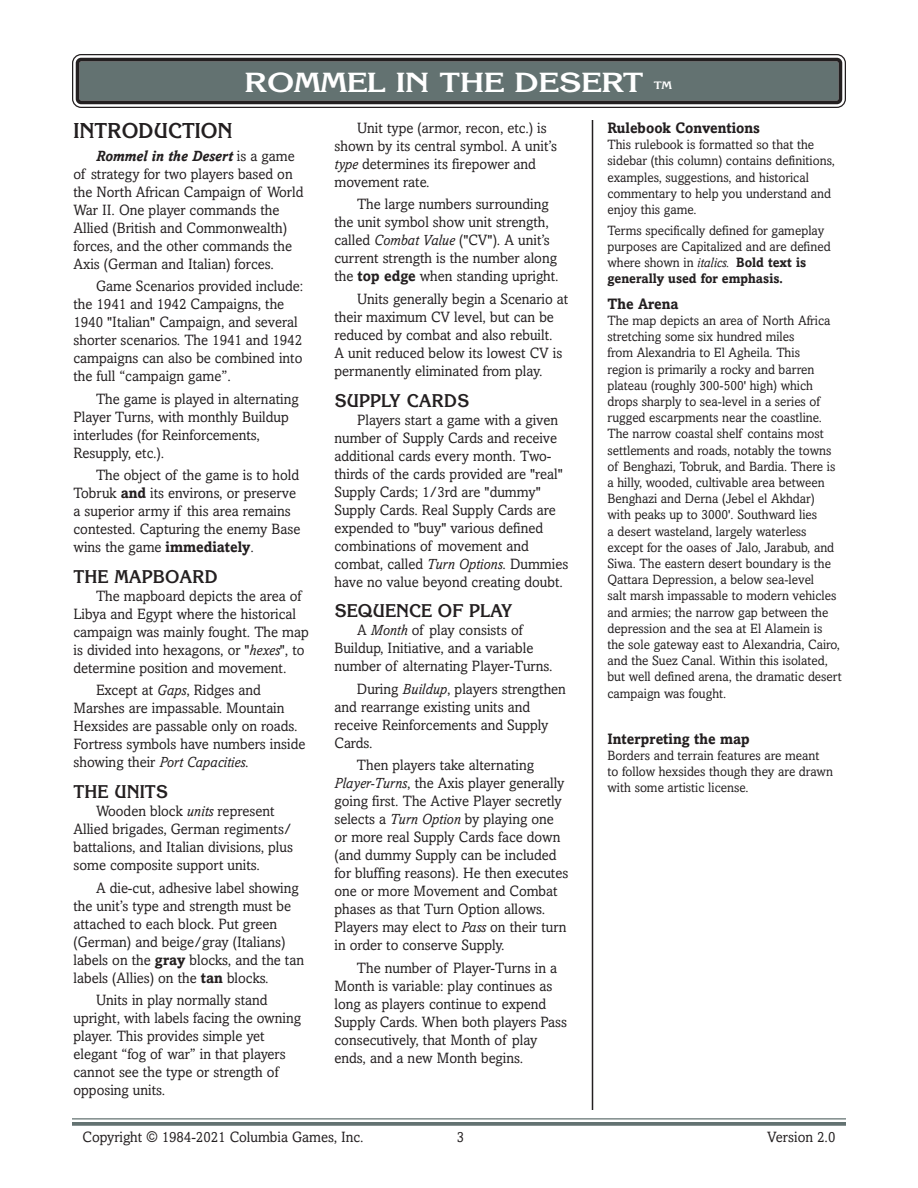
<style>
.page{position:relative;width:918px;height:1188px;background:#fff}
.page>*{position:absolute;margin:0;border:0;box-sizing:border-box;transform-origin:0 0}
.t1{font:700 27px "Korinna";letter-spacing:-.02em;color:#fff;scale:1.2 1}
.Heading_1{font:700 21px "Korinna";color:#231f20;scale:.95 1}
.Heading_3{font:700 18px "Korinna";color:#231f20;scale:.95 1}
.t2{font:15px/18px "Amasis";color:#231f20;scale:.95 1}
.Sidebar_Head{font:700 15px "Amasis";color:#231f20;scale:.95 1}
.Sidebar{font:13.5px/16.2px "Amasis";color:#231f20;scale:.95 1}
.t3{font:700 10.5px "Korinna";color:#fff;scale:1.2 1}
.s1{font-weight:700;font-style:italic}
.s2{font-weight:700}
.s3{font-style:italic}
</style>
<div class="page">
<div style="left:76px;top:58px;width:766px;height:46px;background:#637271;border-radius:5px"></div>
<div style="left:72px;top:54px;width:774px;height:54px;border:8px solid #fff;border-radius:5px"></div>
<div style="left:72px;top:54px;width:774px;height:54px;border:1px solid #231f20;border-radius:9px"></div>
<div style="left:76px;top:58px;width:766px;height:46px;border:4px solid #231f20;border-radius:4px"></div>
<hr style="left:72px;top:1118px;width:774px;height:2px;background:#637271">
<svg style="left:72px;top:1122px;width:774px;height:4px;fill:#637271"></svg>
<hr style="left:592px;top:120px;width:1px;height:990px;background:#231f20">
<p class="t1" style="left:244px;top:66px;width:334px">ROMMEL IN THE DESERT</p>
<p class="t3" style="left:654px;top:79px;width:17px">TM</p>
<p class="Heading_1" style="left:74px;top:118px;width:169px">INTRODUCTION</p>
<p class="t2" style="left:74px;top:147px;width:244px;text-indent:22px"><span class="s1">Rommel in the Desert</span> is a game of strategy for two players based on the North African Campaign of World War II. One player commands the Allied (British and Commonwealth) forces, and the other commands the Axis (German and Italian) forces.</p>
<p class="t2" style="left:74px;top:277px;width:243px;text-indent:22px">Game Scenarios provided include: the 1941 and 1942 Campaigns, the 1940 "Italian" Campaign, and several shorter scenarios. The 1941 and 1942 campaigns can also be combined into the full “campaign game”.</p>
<p class="t2" style="left:74px;top:390px;width:239px;text-indent:22px">The game is played in alternating<br>Player Turns, with monthly Buildup interludes (for Reinforcements,<br>Resupply, etc.).</p>
<p class="t2" style="left:74px;top:466px;width:240px;text-indent:22px">The object of the game is to hold Tobruk <span class="s2">and</span> its environs, or preserve a superior army if this area remains contested. Capturing the enemy Base wins the game <span class="s2">immediately</span>.</p>
<p class="Heading_3" style="left:74px;top:565px;width:153px">THE MAPBOARD</p>
<p class="t2" style="left:74px;top:587px;width:249px;text-indent:22px">The mapboard depicts the area of Libya and Egypt where the historical campaign was mainly fought. The map is divided into hexagons, or "<span class="s3">hexes</span>", to determine position and movement.</p>
<p class="t2" style="left:74px;top:681px;width:246px;text-indent:22px">Except at <span class="s3">Gaps</span>, Ridges and Marshes are impassable. Mountain Hexsides are passable only on roads.<br>Fortress symbols have numbers inside showing their <span class="s3">Port Capacities</span>.</p>
<p class="Heading_3" style="left:74px;top:781px;width:101px">THE UNITS</p>
<p class="t2" style="left:74px;top:802px;width:233px;text-indent:22px">Wooden block <span class="s3">units</span> represent Allied brigades, German regiments/ battalions, and Italian divisions, plus some composite support units.</p>
<p class="t2" style="left:74px;top:878px;width:244px;text-indent:22px">A die-cut, adhesive label showing the unit’s type and strength must be attached to each block. Put green (German) and beige/gray (Italians) labels on the <span class="s2">gray</span> blocks, and the tan labels (Allies) on the <span class="s2">tan</span> blocks.</p>
<p class="t2" style="left:74px;top:991px;width:241px;text-indent:22px">Units in play normally stand upright, with labels facing the owning player. This provides simple yet elegant “fog of war” in that players cannot see the type or strength of opposing units.</p>
<p class="t2" style="left:334px;top:119px;width:236px;text-indent:22px">Unit type (armor, recon, etc.) is shown by its central symbol. A unit’s <span class="s3">type</span> determines its firepower and movement rate.</p>
<p class="t2" style="left:334px;top:195px;width:238px;text-indent:22px">The large numbers surrounding the unit symbol show unit strength, called <span class="s3">Combat Value</span> ("CV"). A unit’s current strength is the number along the <span class="s2">top edge</span> when standing upright.</p>
<p class="t2" style="left:334px;top:290px;width:248px;text-indent:22px">Units generally begin a Scenario at their maximum CV level, but can be reduced by combat and also rebuilt.<br>A unit reduced below its lowest CV is permanently eliminated from play.</p>
<p class="Heading_3" style="left:334px;top:389px;width:143px">SUPPLY CARDS</p>
<p class="t2" style="left:334px;top:410px;width:248px;text-indent:22px">Players start a game with a given number of Supply Cards and receive additional cards every month. Two&shy;thirds of the cards provided are "real" Supply Cards; 1/3rd are "dummy" Supply Cards. Real Supply Cards are expended to "buy" various defined combinations of movement and combat, called <span class="s3">Turn Options</span>. Dummies have no value beyond creating doubt.</p>
<p class="Heading_3" style="left:334px;top:600px;width:189px">SEQUENCE OF PLAY</p>
<p class="t2" style="left:334px;top:621px;width:231px;text-indent:23px">A <span class="s3">Month</span> of play consists of<br>Buildup, Initiative, and a variable number of alternating Player-Turns.</p>
<p class="t2" style="left:334px;top:679px;width:245px;text-indent:22px">During <span class="s3">Buildup</span>, players strengthen and rearrange existing units and receive Reinforcements and Supply<br>Cards.</p>
<p class="t2" style="left:334px;top:756px;width:248px;text-indent:22px">Then players take alternating <span class="s3">Player-Turns</span>, the Axis player generally going first. The Active Player secretly selects a <span class="s3">Turn Option</span> by playing one or more real Supply Cards face down (and dummy Supply can be included for bluffing reasons). He then executes one or more Movement and Combat phases as that Turn Option allows.<br>Players may elect to <span class="s3">Pass</span> on their turn in order to conserve Supply.</p>
<p class="t2" style="left:334px;top:958px;width:246px;text-indent:22px">The number of Player-Turns in a Month is variable: play continues as long as players continue to expend Supply Cards. When both players Pass consecutively, that Month of play ends, and a new Month begins.</p>
<p class="Sidebar_Head" style="left:608px;top:119px;width:162px">Rulebook Conventions</p>
<p class="Sidebar" style="left:608px;top:137px;width:241px">This rulebook is formatted so that the sidebar (this column) contains definitions, examples, suggestions, and historical commentary to help you understand and enjoy this game.</p>
<p class="Sidebar" style="left:608px;top:222px;width:236px">Terms specifically defined for gameplay purposes are Capitalized and are defined where shown in <span class="s3">italics.</span> <span class="s2">Bold text is generally used for emphasis.</span></p>
<p class="Sidebar_Head" style="left:608px;top:295px;width:76px">The Arena</p>
<p class="Sidebar" style="left:608px;top:312px;width:248px">The map depicts an area of North Africa stretching some six hundred miles<br>from Alexandria to El Agheila. This<br>region is primarily a rocky and barren plateau (roughly 300-500' high) which drops sharply to sea-level in a series of rugged escarpments near the coastline.<br>The narrow coastal shelf contains most settlements and roads, notably the towns of Benghazi, Tobruk, and Bardia. There is a hilly, wooded, cultivable area between Benghazi and Derna (Jebel el Akhdar)<br>with peaks up to 3000'. Southward lies<br>a desert wasteland, largely waterless except for the oases of Jalo, Jarabub, and Siwa. The eastern desert boundary is the Qattara Depression, a below sea-level<br>salt marsh impassable to modern vehicles and armies; the narrow gap between the depression and the sea at El Alamein is the sole gateway east to Alexandria, Cairo, and the Suez Canal. Within this isolated, but well defined arena, the dramatic desert campaign was fought.</p>
<p class="Sidebar_Head" style="left:608px;top:730px;width:151px">Interpreting the map</p>
<p class="Sidebar" style="left:608px;top:747px;width:239px">Borders and terrain features are meant to follow hexsides though they are drawn with some artistic license.</p>
<p class="t2" style="left:82px;top:1128px;width:297px">Copyright © 1984-2021 Columbia Games, Inc.</p>
<p class="t2" style="left:457px;top:1128px;width:9px">3</p>
<p class="t2" style="left:767px;top:1128px;width:73px">Version 2.0</p>
</div>
